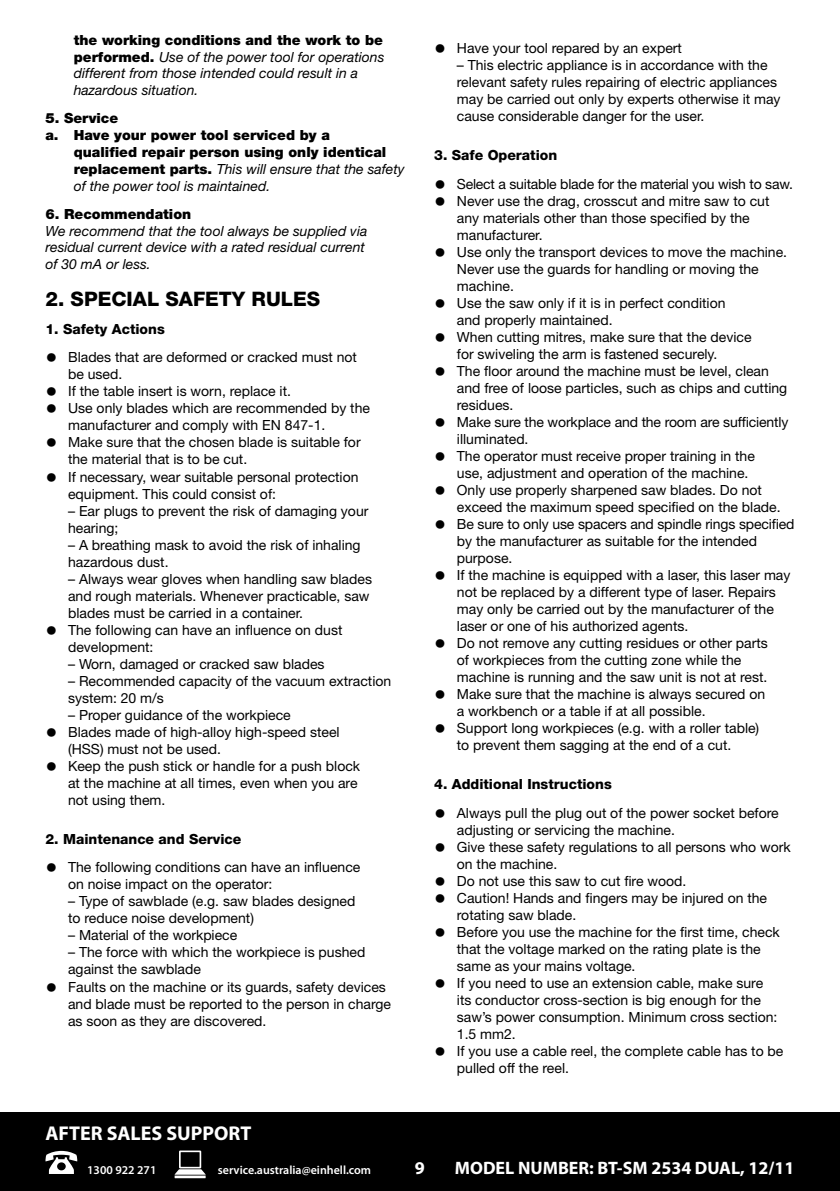
<style>
.page{position:relative;width:840px;height:1191px;background:#fff}
.page>*{position:absolute;margin:0;border:0;box-sizing:border-box;transform-origin:0 0}
.t1{font:800 20px "Helvetica Neue LT";color:#000}
.t2{font:700 20px "Myriad Pro";color:#fff}
.t3{font:700 18px "Myriad Pro";color:#fff}
.t4{font:14px/17px "Helvetica Neue LT";color:#000}
.t5{font:italic 14px/16.8px "Helvetica Neue LT";color:#000}
.t6{font:900 14px "Helvetica Neue LT";color:#000}
.t7{font:800 14px "Helvetica Neue LT";color:#000}
.t8{font:600 12px "Myriad Pro";color:#fff}
.s1{font-weight:900;font-style:normal}
.s2{font-size:24px}
</style>
<div class="page">
<div style="left:0;top:1112px;width:839px;height:79px;background:#000"></div>
<svg style="left:174px;top:1150px;width:32px;height:28px"></svg>
<svg style="left:45px;top:1150px;width:32px;height:24px"></svg>
<p class="t5" style="left:74px;top:31px;width:312px"><span class="s1">the working conditions and the work to be performed.</span> Use of the power tool for operations different from those intended could result in a hazardous situation.</p>
<p class="t6" style="left:45px;top:110px;width:74px">5. Service</p>
<p class="t6" style="left:45px;top:127px;width:286px">a. Have your power tool serviced by a</p>
<p class="t6" style="left:74px;top:144px;width:314px">qualified repair person using only identical</p>
<p class="t5" style="left:74px;top:160px;width:332px"><span class="s1">replacement parts.</span> This will ensure that the safety</p>
<p class="t5" style="left:74px;top:177px;width:198px">of the power tool is maintained.</p>
<p class="t6" style="left:45px;top:205px;width:147px">6. Recommendation</p>
<p class="t5" style="left:45px;top:222px;width:323px">We recommend that the tool always be supplied via residual current device with a rated residual current of 30 mA or less.</p>
<h1 class="t1" style="left:45px;top:287px;width:276px">2. SPECIAL SAFETY RULES</h1>
<p class="t7" style="left:45px;top:321px;width:121px">1. Safety Actions</p>
<p class="t4" style="left:68px;top:349px;width:290px;text-indent:-23px"><span class="s2">•</span> Blades that are deformed or cracked must not be used.</p>
<p class="t4" style="left:45px;top:383px;width:247px"><span class="s2">•</span> If the table insert is worn, replace it.</p>
<p class="t4" style="left:68px;top:400px;width:303px;text-indent:-23px"><span class="s2">•</span> Use only blades which are recommended by the manufacturer and comply with EN 847-1.</p>
<p class="t4" style="left:68px;top:434px;width:294px;text-indent:-23px"><span class="s2">•</span> Make sure that the chosen blade is suitable for the material that is to be cut.</p>
<p class="t4" style="left:68px;top:468px;width:292px;text-indent:-23px"><span class="s2">•</span> If necessary, wear suitable personal protection equipment. This could consist of:</p>
<p class="t4" style="left:68px;top:502px;width:302px">– Ear plugs to prevent the risk of damaging your hearing;</p>
<p class="t4" style="left:68px;top:536px;width:294px">– A breathing mask to avoid the risk of inhaling hazardous dust.</p>
<p class="t4" style="left:68px;top:570px;width:305px">– Always wear gloves when handling saw blades and rough materials. Whenever practicable, saw blades must be carried in a container.</p>
<p class="t4" style="left:68px;top:621px;width:276px;text-indent:-23px"><span class="s2">•</span> The following can have an influence on dust development:</p>
<p class="t4" style="left:68px;top:655px;width:258px">– Worn, damaged or cracked saw blades</p>
<p class="t4" style="left:68px;top:672px;width:324px">– Recommended capacity of the vacuum extraction system: 20 m/s</p>
<p class="t4" style="left:68px;top:706px;width:224px">– Proper guidance of the workpiece</p>
<p class="t4" style="left:68px;top:723px;width:273px;text-indent:-23px"><span class="s2">•</span> Blades made of high-alloy high-speed steel (HSS) must not be used.</p>
<p class="t4" style="left:68px;top:757px;width:293px;text-indent:-23px"><span class="s2">•</span> Keep the push stick or handle for a push block at the machine at all times, even when you are not using them.</p>
<p class="t7" style="left:45px;top:830px;width:197px">2. Maintenance and Service</p>
<p class="t4" style="left:68px;top:858px;width:293px;text-indent:-23px"><span class="s2">•</span> The following conditions can have an influence on noise impact on the operator:</p>
<p class="t4" style="left:68px;top:892px;width:289px">– Type of sawblade (e.g. saw blades designed to reduce noise development)</p>
<p class="t4" style="left:68px;top:926px;width:171px">– Material of the workpiece</p>
<p class="t4" style="left:68px;top:943px;width:298px">– The force with which the workpiece is pushed against the sawblade</p>
<p class="t4" style="left:68px;top:977px;width:324px;text-indent:-23px"><span class="s2">•</span> Faults on the machine or its guards, safety devices and blade must be reported to the person in charge as soon as they are discovered.</p>
<p class="t4" style="left:434px;top:39px;width:249px"><span class="s2">•</span> Have your tool repared by an expert</p>
<p class="t4" style="left:456px;top:56px;width:325px">– This electric appliance is in accordance with the relevant safety rules repairing of electric appliances may be carried out only by experts otherwise it may cause considerable danger for the user.</p>
<p class="t7" style="left:434px;top:147px;width:124px">3. Safe Operation</p>
<p class="t4" style="left:434px;top:175px;width:360px"><span class="s2">•</span> Select a suitable blade for the material you wish to saw.</p>
<p class="t4" style="left:456px;top:192px;width:314px;text-indent:-23px"><span class="s2">•</span> Never use the drag, crosscut and mitre saw to cut any materials other than those specified by the manufacturer.</p>
<p class="t4" style="left:456px;top:243px;width:331px;text-indent:-23px"><span class="s2">•</span> Use only the transport devices to move the machine.<br>Never use the guards for handling or moving the machine.</p>
<p class="t4" style="left:456px;top:294px;width:270px;text-indent:-23px"><span class="s2">•</span> Use the saw only if it is in perfect condition and properly maintained.</p>
<p class="t4" style="left:456px;top:328px;width:296px;text-indent:-23px"><span class="s2">•</span> When cutting mitres, make sure that the device for swiveling the arm is fastened securely.</p>
<p class="t4" style="left:456px;top:362px;width:332px;text-indent:-23px"><span class="s2">•</span> The floor around the machine must be level, clean and free of loose particles, such as chips and cutting residues.</p>
<p class="t4" style="left:456px;top:413px;width:333px;text-indent:-23px"><span class="s2">•</span> Make sure the workplace and the room are sufficiently illuminated.</p>
<p class="t4" style="left:456px;top:447px;width:299px;text-indent:-23px"><span class="s2">•</span> The operator must receive proper training in the use, adjustment and operation of the machine.</p>
<p class="t4" style="left:456px;top:481px;width:325px;text-indent:-23px"><span class="s2">•</span> Only use properly sharpened saw blades. Do not exceed the maximum speed specified on the blade.</p>
<p class="t4" style="left:456px;top:515px;width:339px;text-indent:-23px"><span class="s2">•</span> Be sure to only use spacers and spindle rings specified by the manufacturer as suitable for the intended purpose.</p>
<p class="t4" style="left:456px;top:566px;width:335px;text-indent:-23px"><span class="s2">•</span> If the machine is equipped with a laser, this laser may not be replaced by a different type of laser. Repairs may only be carried out by the manufacturer of the laser or one of his authorized agents.</p>
<p class="t4" style="left:456px;top:634px;width:312px;text-indent:-23px"><span class="s2">•</span> Do not remove any cutting residues or other parts of workpieces from the cutting zone while the machine is running and the saw unit is not at rest.</p>
<p class="t4" style="left:456px;top:685px;width:310px;text-indent:-23px"><span class="s2">•</span> Make sure that the machine is always secured on a workbench or a table if at all possible.</p>
<p class="t4" style="left:434px;top:719px;width:326px;text-align:center"><span class="s2">•</span> Support long workpieces (e.g. with a roller table) to prevent them sagging at the end of a cut.</p>
<p class="t7" style="left:434px;top:776px;width:179px">4. Additional Instructions</p>
<p class="t4" style="left:456px;top:804px;width:323px;text-indent:-23px"><span class="s2">•</span> Always pull the plug out of the power socket before adjusting or servicing the machine.</p>
<p class="t4" style="left:456px;top:838px;width:335px;text-indent:-23px"><span class="s2">•</span> Give these safety regulations to all persons who work on the machine.</p>
<p class="t4" style="left:434px;top:872px;width:253px"><span class="s2">•</span> Do not use this saw to cut fire wood.</p>
<p class="t4" style="left:456px;top:889px;width:311px;text-indent:-23px"><span class="s2">•</span> Caution! Hands and fingers may be injured on the rotating saw blade.</p>
<p class="t4" style="left:456px;top:923px;width:324px;text-indent:-23px"><span class="s2">•</span> Before you use the machine for the first time, check that the voltage marked on the rating plate is the same as your mains voltage.</p>
<p class="t4" style="left:456px;top:974px;width:322px;text-indent:-23px"><span class="s2">•</span> If you need to use an extension cable, make sure its conductor cross-section is big enough for the saw’s power consumption. Minimum cross section:<br>1.5 mm2.</p>
<p class="t4" style="left:456px;top:1042px;width:328px;text-indent:-23px"><span class="s2">•</span> If you use a cable reel, the complete cable has to be pulled off the reel.</p>
<h1 class="t2" style="left:45px;top:1120px;width:207px">AFTER SALES SUPPORT</h1>
<p class="t8" style="left:87px;top:1162px;width:71px">1300 922 271</p>
<p class="t8" style="left:218px;top:1162px;width:155px">service.australia@einhell.com</p>
<p class="t3" style="left:415px;top:1156px;width:11px">9</p>
<p class="t3" style="left:454px;top:1156px;width:341px">MODEL NUMBER: BT-SM 2534 DUAL, 12/11</p>
</div>
